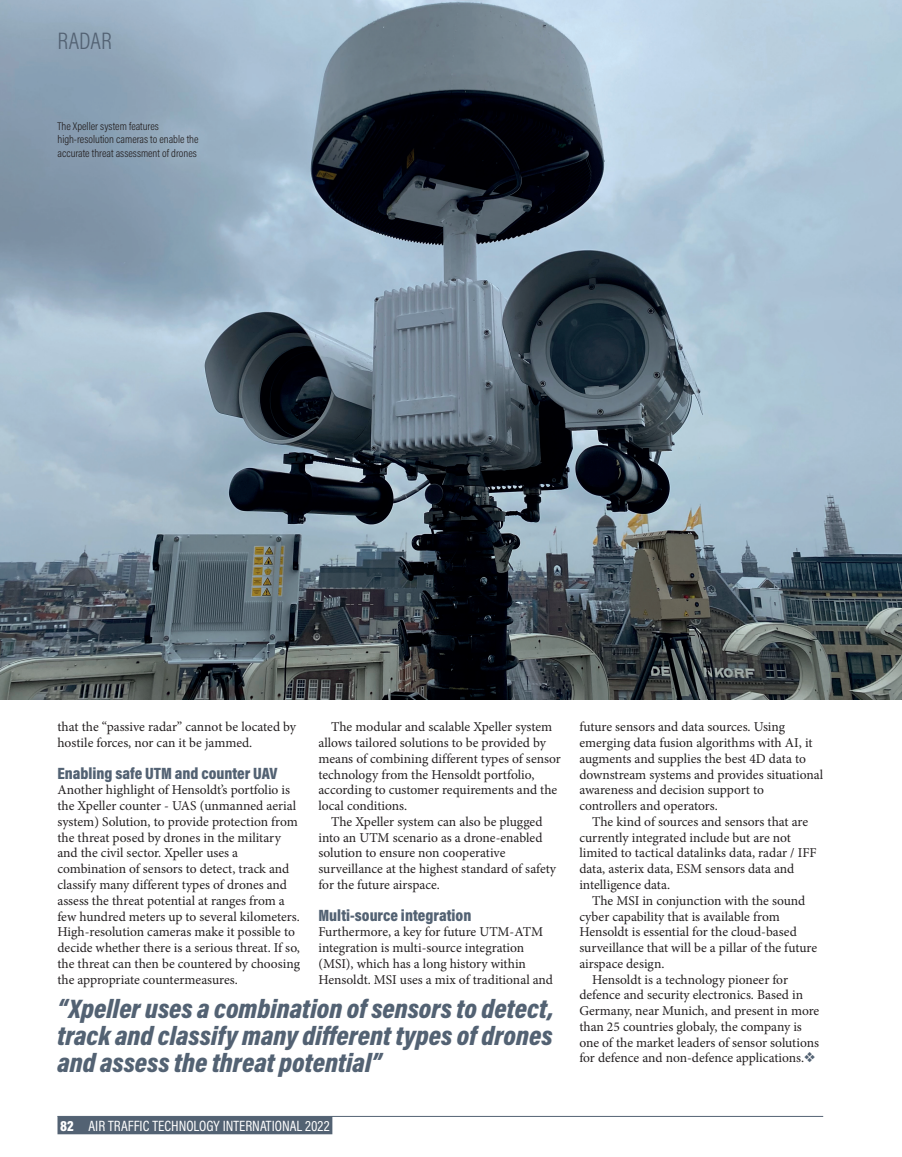
<style>
.page{position:relative;width:902px;height:1157px;background:#fff}
.page>*{position:absolute;margin:0;border:0;box-sizing:border-box;transform-origin:0 0}
.BODY_QUOTE{font:italic 900 27px/27px "Acumin Pro Cond";color:#536273;text-align:justify}
.STRAP_LEFT_WOB{font:300 24px "Acumin Pro Cond";color:#536273}
.BODY_X_HEAD{font:900 16.5px "Acumin Pro Cond";color:#536273}
.t1{font:15px "Acumin Pro Cond";color:#fff}
.BODY_INDENT{font:13.5px/15.8px "Minion Pro";color:#231f20}
.BODY_FLUSH{font:13.5px/15.8px "Minion Pro";letter-spacing:-.005em;color:#231f20}
.BODY_CAPTION{font:300 11.25px/13.5px "Acumin Pro Cond";color:#231f20}
.s1{font-weight:900}
.s2{color:#536273}
</style>
<div class="page">
<hr style="left:57px;top:1116px;width:766px;height:1px;background:#536273">
<div style="left:57px;top:1116px;width:275px;height:18px;background:#536273"></div>
<img style="left:0;top:0;width:902px;height:700px">
<p class="STRAP_LEFT_WOB" style="left:57px;top:25px;width:56px">RADAR</p>
<p class="BODY_CAPTION" style="left:57px;top:119px;width:142px">The Xpeller system features high-resolution cameras to enable the accurate threat assessment of drones</p>
<p class="BODY_INDENT" style="left:57px;top:719px;width:240px">that the “passive radar” cannot be located by hostile forces, nor can it be jammed.</p>
<p class="BODY_X_HEAD" style="left:57px;top:762px;width:221px">Enabling safe UTM and counter UAV</p>
<p class="BODY_INDENT" style="left:57px;top:782px;width:244px">Another highlight of Hensoldt’s portfolio is the Xpeller counter - UAS (unmanned aerial system) Solution, to provide protection from the threat posed by drones in the military and the civil sector. Xpeller uses a combination of sensors to detect, track and classify many different types of drones and assess the threat potential at ranges from a few hundred meters up to several kilometers.<br>High-resolution cameras make it possible to decide whether there is a serious threat. If so, the threat can then be countered by choosing the appropriate countermeasures.</p>
<p class="BODY_INDENT" style="left:318px;top:719px;width:244px;text-indent:13px">The modular and scalable Xpeller system allows tailored solutions to be provided by means of combining different types of sensor technology from the Hensoldt portfolio, according to customer requirements and the local conditions.</p>
<p class="BODY_INDENT" style="left:318px;top:814px;width:239px;text-indent:13px">The Xpeller system can also be plugged into an UTM scenario as a drone-enabled solution to ensure non cooperative surveillance at the highest standard of safety for the future airspace.</p>
<p class="BODY_X_HEAD" style="left:318px;top:904px;width:154px">Multi-source integration</p>
<p class="BODY_FLUSH" style="left:318px;top:924px;width:236px">Furthermore, a key for future UTM-ATM integration is multi-source integration (MSI), which has a long history within Hensoldt. MSI uses a mix of traditional and</p>
<p class="BODY_QUOTE" style="left:57px;top:994px;width:498px">“Xpeller uses a combination of sensors to detect, track and classify many different types of drones and assess the threat potential”</p>
<p class="t1" style="left:60px;top:1116px;width:271px"><span class="s1">82</span> AIR TRAFFIC TECHNOLOGY INTERNATIONAL 2022</p>
<p class="BODY_FLUSH" style="left:579px;top:719px;width:245px">future sensors and data sources. Using emerging data fusion algorithms with AI, it augments and supplies the best 4D data to downstream systems and provides situational awareness and decision support to controllers and operators.</p>
<p class="BODY_INDENT" style="left:579px;top:814px;width:239px;text-indent:13px">The kind of sources and sensors that are currently integrated include but are not limited to tactical datalinks data, radar / IFF data, asterix data, ESM sensors data and intelligence data.</p>
<p class="BODY_INDENT" style="left:579px;top:892px;width:239px;text-indent:13px">The MSI in conjunction with the sound cyber capability that is available from Hensoldt is essential for the cloud-based surveillance that will be a pillar of the future airspace design.</p>
<p class="BODY_INDENT" style="left:579px;top:971px;width:241px;text-indent:13px">Hensoldt is a technology pioneer for defence and security electronics. Based in Germany, near Munich, and present in more than 25 countries globaly, the company is one of the market leaders of sensor solutions for defence and non-defence applications.<span class="s2">❖</span></p>
</div>
